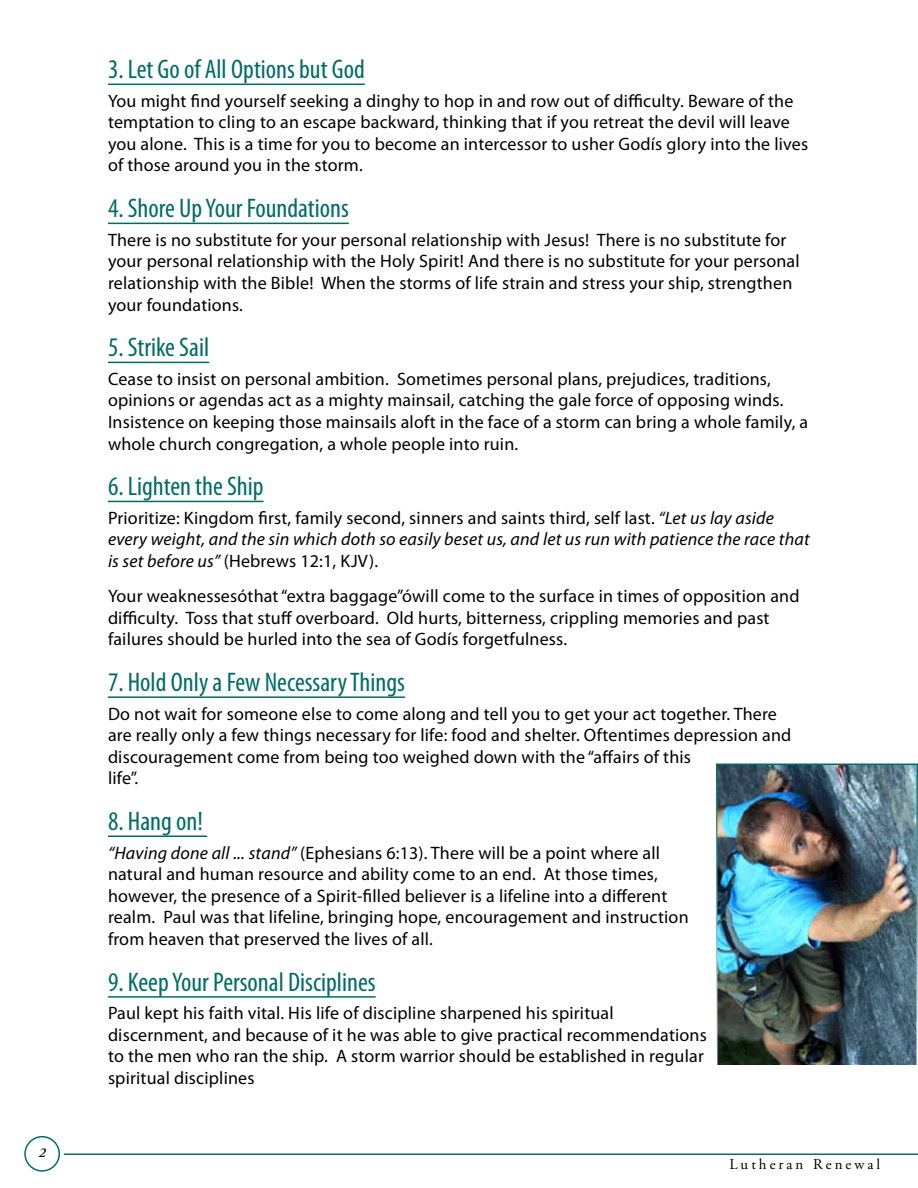
<style>
.page{position:relative;width:918px;height:1188px;background:#fff}
.page>*{position:absolute;margin:0;border:0;box-sizing:border-box;transform-origin:0 0}
.t1{font:condensed 27px "Myriad Pro";color:#006c67}
.t2{font:18px/21.6px "Myriad Pro";letter-spacing:.01em;color:#000}
.t3{font:italic 18px/21.6px "Myriad Pro";letter-spacing:.01em;color:#000}
.t4{font:15px "Adobe Garamond Pro";letter-spacing:.2em;color:#000}
.t5{font:italic 600 13.5px "Adobe Garamond Pro";color:#000}
.s1{font-style:normal}
.s2{font-style:italic}
</style>
<div class="page">
<img style="left:719px;top:767px;width:196px;height:296px">
<hr style="left:64px;top:1154px;width:854px;height:1px;background:#006c67">
<div style="left:24px;top:1136px;width:36px;height:36px;border:2px solid #006c67;border-radius:50%"></div>
<hr style="left:108px;top:84px;width:257px;height:1px;background:#006b66">
<hr style="left:108px;top:223px;width:241px;height:1px;background:#006b66">
<hr style="left:108px;top:362px;width:101px;height:1px;background:#006b66">
<hr style="left:108px;top:501px;width:156px;height:1px;background:#006b66">
<hr style="left:108px;top:696px;width:297px;height:2px;background:#006b66">
<hr style="left:108px;top:836px;width:99px;height:1px;background:#006b66">
<hr style="left:108px;top:996px;width:268px;height:2px;background:#006b66">
<p class="t5" style="left:39px;top:1145px;width:8px">2</p>
<h1 class="t1" style="left:108px;top:53px;width:258px">3. Let Go of All Options but God</h1>
<p class="t2" style="left:108px;top:90px;width:702px">You might find yourself seeking a dinghy to hop in and row out of difficulty. Beware of the temptation to cling to an escape backward, thinking that if you retreat the devil will leave you alone. This is a time for you to become an intercessor to usher Godís glory into the lives of those around you in the storm.</p>
<h1 class="t1" style="left:108px;top:192px;width:242px">4. Shore Up Your Foundations</h1>
<p class="t2" style="left:108px;top:229px;width:693px">There is no substitute for your personal relationship with Jesus! There is no substitute for your personal relationship with the Holy Spirit! And there is no substitute for your personal relationship with the Bible! When the storms of life strain and stress your ship, strengthen your foundations.</p>
<h1 class="t1" style="left:108px;top:331px;width:103px">5. Strike Sail</h1>
<p class="t2" style="left:108px;top:368px;width:702px">Cease to insist on personal ambition. Sometimes personal plans, prejudices, traditions, opinions or agendas act as a mighty mainsail, catching the gale force of opposing winds.<br>Insistence on keeping those mainsails aloft in the face of a storm can bring a whole family, a whole church congregation, a whole people into ruin.</p>
<h1 class="t1" style="left:108px;top:470px;width:157px">6. Lighten the Ship</h1>
<p class="t3" style="left:108px;top:507px;width:703px"><span class="s1">Prioritize: Kingdom first, family second, sinners and saints third, self last.</span> “Let us lay aside every weight, and the sin which doth so easily beset us, and let us run with patience the race that is set before us” <span class="s1">(Hebrews 12:1, KJV).</span></p>
<p class="t2" style="left:108px;top:585px;width:693px">Your weaknessesóthat “extra baggage”ówill come to the surface in times of opposition and difficulty. Toss that stuff overboard. Old hurts, bitterness, crippling memories and past failures should be hurled into the sea of Godís forgetfulness.</p>
<h1 class="t1" style="left:108px;top:666px;width:298px">7. Hold Only a Few Necessary Things</h1>
<p class="t2" style="left:108px;top:702px;width:685px">Do not wait for someone else to come along and tell you to get your act together. There are really only a few things necessary for life: food and shelter. Oftentimes depression and discouragement come from being too weighed down with the “affairs of this<br>life”.</p>
<h1 class="t1" style="left:108px;top:805px;width:96px">8. Hang on!</h1>
<p class="t2" style="left:108px;top:841px;width:582px"><span class="s2">“Having done all ... stand”</span> (Ephesians 6:13). There will be a point where all natural and human resource and ability come to an end. At those times, however, the presence of a Spirit-filled believer is a lifeline into a different realm. Paul was that lifeline, bringing hope, encouragement and instruction from heaven that preserved the lives of all.</p>
<h1 class="t1" style="left:108px;top:966px;width:269px">9. Keep Your Personal Disciplines</h1>
<p class="t2" style="left:108px;top:1002px;width:600px">Paul kept his faith vital. His life of discipline sharpened his spiritual discernment, and because of it he was able to give practical recommendations to the men who ran the ship. A storm warrior should be established in regular spiritual disciplines</p>
<p class="t4" style="left:729px;top:1155px;width:152px">Lutheran Renewal</p>
</div>
